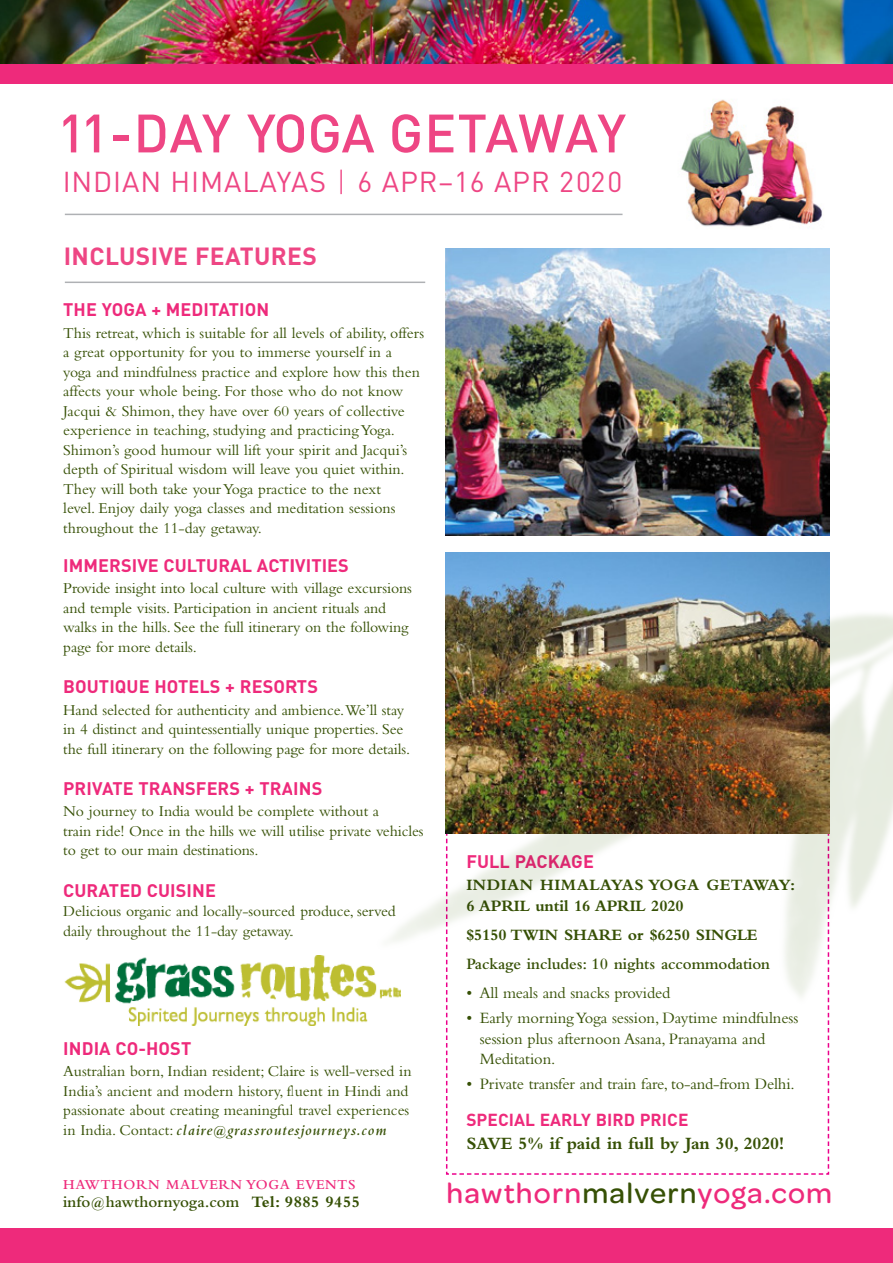
<style>
.page{position:relative;width:893px;height:1263px;background:#fff}
.page>*{position:absolute;margin:0;border:0;box-sizing:border-box;transform-origin:0 0}
.t1{font:500 53.1px "DIN";letter-spacing:-.005em;color:#ee4684}
.t2{font:500 29.85px "Omnes";letter-spacing:.04em;color:#ee2a7b}
.t3{font:28.5px "DIN";letter-spacing:.03em;color:#ee4684}
.t4{font:700 24.6px "DIN";letter-spacing:.015em;color:#ee4684}
.t5{font:700 18px "DIN";letter-spacing:.005em;color:#ee2a7b}
.t6{font:700 18px "Bembo";letter-spacing:-.01em;color:#365005}
.t7{font:700 17.25px "DIN";letter-spacing:.055em;color:#ee2a7b}
.t8{font:16.5px/20.4px "Bembo";letter-spacing:-.005em;color:#365005}
.t9{font:700 16.5px/20.4px "Bembo";letter-spacing:-.005em;color:#365005}
.t10{font:600 16.5px "Bembo";letter-spacing:-.005em;color:#365005}
.t11{font:15.75px/19.5px "Bembo";color:#365005}
.t12{font:600 14.25px "Bembo";letter-spacing:.05em;color:#ee2a7b}
.s1{font-weight:300}
.s2{font-weight:600;font-style:italic}
.s3{font-weight:700}
.s4{color:#365005}
</style>
<div class="page">
<svg style="left:446px;top:1028px;width:384px;height:147px"></svg>
<div style="left:0;top:0;width:893px;height:83px;background:#ee2a7b"></div>
<img style="left:0;top:0;width:893px;height:64px">
<img style="left:446px;top:248px;width:383px;height:287px">
<img style="left:390px;top:556px;width:503px;height:472px">
<hr style="left:65px;top:214px;width:557px;height:1px;background:#afb1b4">
<div style="left:0;top:1229px;width:893px;height:34px;background:#ee2a7b"></div>
<img style="left:64px;top:956px;width:336px;height:69px">
<img style="left:681px;top:99px;width:141px;height:128px">
<hr style="left:65px;top:282px;width:360px;height:1px;background:#afb1b4">
<h1 class="t1" style="left:57px;top:99px;width:570px">11-DAY YOGA GETAWAY</h1>
<h3 class="t3" style="left:63px;top:164px;width:561px">IND IAN H IMALAYAS <span class="s1">|</span> 6 APR–16 APR 2020</h3>
<h3 class="t4" style="left:64px;top:240px;width:57px">INCLUS</h3>
<h3 class="t4" style="left:151px;top:240px;width:120px">IVE FEATURES</h3>
<p class="t5" style="left:63px;top:298px;width:208px">TH E YOGA + MEDITATION</p>
<p class="t11" style="left:63px;top:323px;width:362px">This retreat, which is suitable for all levels of ability, offers a great opportunity for you to immerse yourself in a yoga and mindfulness practice and explore how this then affects your whole being. For those who do not know Jacqui &amp; Shimon, they have over 60 years of collective experience in teaching, studying and practicing Yoga.<br>Shimon’s good humour will lift your spirit and Jacqui’s depth of Spiritual wisdom will leave you quiet within.<br>They will both take your Yoga practice to the next<br>level. Enjoy daily yoga classes and meditation sessions throughout the 11-day getaway.</p>
<p class="t5" style="left:63px;top:553px;width:204px">IMM ERSIVE CULTURAL ACTI</p>
<p class="t5" style="left:295px;top:553px;width:55px">VITI ES</p>
<p class="t11" style="left:63px;top:578px;width:350px">Provide insight into local culture with village excursions and temple visits. Participation in ancient rituals and walks in the hills. See the full itinerary on the following page for more details.</p>
<p class="t5" style="left:63px;top:675px;width:256px">BOUTIQUE HOTELS + RESORTS</p>
<p class="t11" style="left:63px;top:700px;width:349px">Hand selected for authenticity and ambience. We’ll stay in 4 distinct and quintessentially unique properties. See the full itinerary on the following page for more details.</p>
<p class="t5" style="left:63px;top:776px;width:261px">PRIVATE TRANSFERS + TRAI NS</p>
<p class="t11" style="left:63px;top:801px;width:362px">No journey to India would be complete without a<br>train ride! Once in the hills we will utilise private vehicles to get to our main destinations.</p>
<p class="t5" style="left:63px;top:878px;width:154px">CURATED CUISI NE</p>
<p class="t11" style="left:63px;top:901px;width:334px">Delicious organic and locally-sourced produce, served daily throughout the 11-day getaway.</p>
<p class="t5" style="left:63px;top:1036px;width:126px">INDIA CO-HOST</p>
<p class="t11" style="left:63px;top:1061px;width:350px">Australian born, Indian resident; Claire is well-versed in India’s ancient and modern history, fluent in Hindi and passionate about creating meaningful travel experiences in India. Contact: <span class="s2">claire@grassroutesjourneys.com</span></p>
<p class="t12" style="left:63px;top:1177px;width:245px">Hawth orn Malvern Yoga EVENT</p>
<p class="t12" style="left:348px;top:1177px;width:9px">S</p>
<p class="t10" style="left:63px;top:1192px;width:298px">info@hawthornyoga.com <span class="s3">Tel: 9885 9455</span></p>
<p class="t5" style="left:466px;top:849px;width:12px">FULL</p>
<p class="t5" style="left:515px;top:849px;width:81px">PACKAGE</p>
<p class="t9" style="left:466px;top:875px;width:330px">INDIAN HIMALAYAS YOGA GETAWAY:<br>6 APRIL until 16 APRIL 2020</p>
<p class="t9" style="left:466px;top:924px;width:57px">$5150 twin</p>
<p class="t9" style="left:564px;top:924px;width:13px">share</p>
<p class="t9" style="left:628px;top:924px;width:131px">or $6250 SINGLE</p>
<p class="t10" style="left:466px;top:955px;width:305px">Package includes: 10 nights accommodation</p>
<p class="t8" style="left:466px;top:983px;width:205px">• All meals and snacks provided</p>
<p class="t8" style="left:480px;top:1007px;width:320px;text-indent:-13px">• Early morningYoga session, Daytime mindfulness session plus afternoon Asana, Pranayama and<br>Meditation.</p>
<p class="t8" style="left:466px;top:1073px;width:330px">• Private transfer and train fare, to-and-from Delhi.</p>
<p class="t7" style="left:466px;top:1108px;width:224px">SPECIAL EARLY BIRD PRICE</p>
<p class="t6" style="left:466px;top:1134px;width:320px">SAVE 5% if paid in full by Jan 30, 2020!</p>
<h2 class="t2" style="left:446px;top:1176px;width:387px">hawthorn<span class="s4">malvern</span>yoga.com</h2>
</div>
